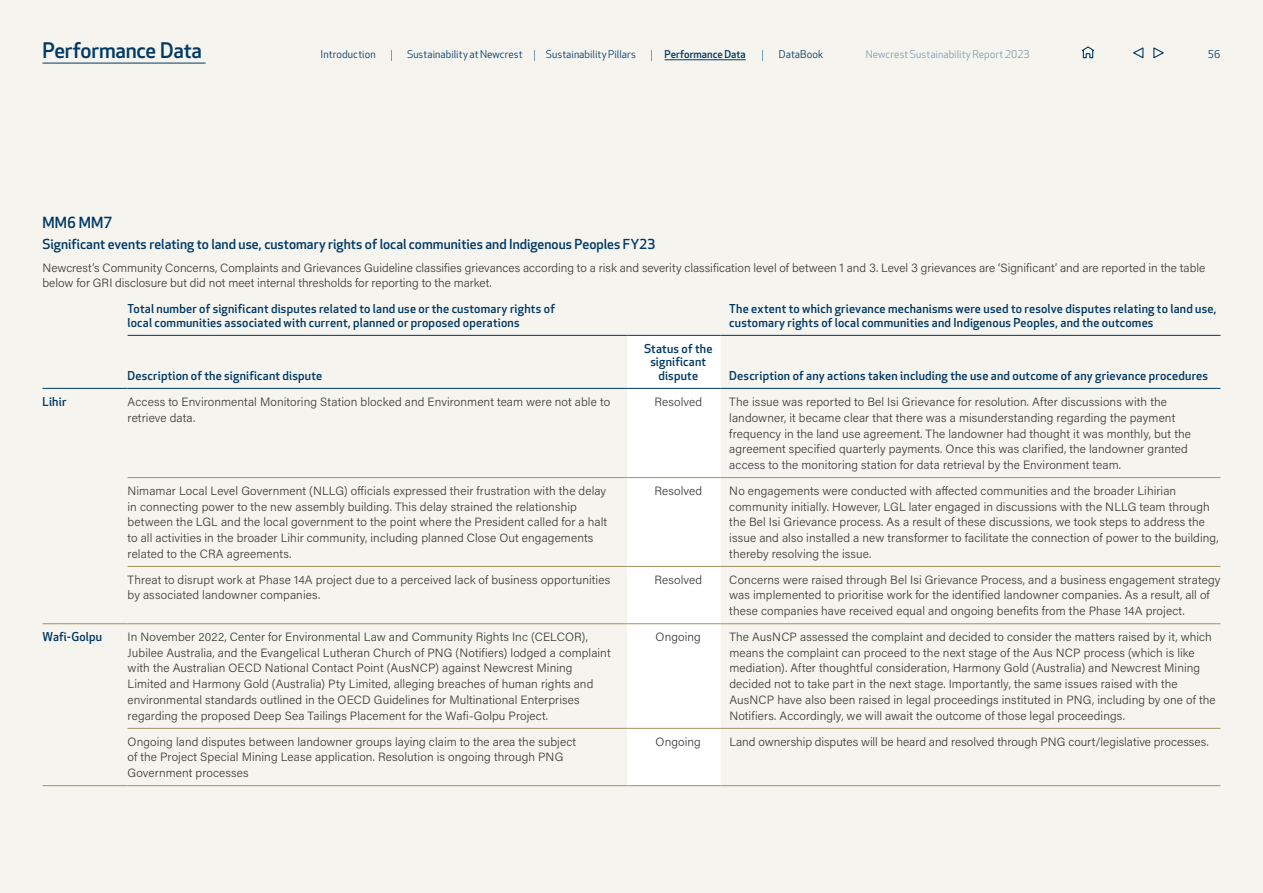
<style>
.page{position:relative;width:1263px;height:893px;background:#f6f4ef}
.page>*{position:absolute;margin:0;border:0;box-sizing:border-box;transform-origin:0 0}
.t1{font:500 21px "Apex New";letter-spacing:-.01em;color:#003964}
.t2{font:500 15px "Apex New";letter-spacing:.005em;color:#003964}
.t3{font:500 13.5px "Apex New";color:#003964}
.t4{font:300 12px/15.8px "Acumin Pro";letter-spacing:.01em;color:#3c3c3b}
.t5{font:500 12px/13.5px "Apex New";letter-spacing:.015em;color:#003964}
.t6{font:10.5px "Apex New";letter-spacing:.005em;color:#003964}
.t7{font:10.5px "Apex New";letter-spacing:.005em;color:#809cb1}
.t8{font:500 10.5px "Apex New";color:#003964}
</style>
<div class="page">
<hr style="left:43px;top:63px;width:163px;height:1px;background:#003964">
<div style="left:627px;top:336px;width:94px;height:449px;background:#fff"></div>
<hr style="left:128px;top:388px;width:499px;height:1px;background:#003964">
<hr style="left:627px;top:388px;width:94px;height:1px;background:#003964">
<hr style="left:721px;top:388px;width:499px;height:1px;background:#003964">
<hr style="left:128px;top:335px;width:499px;height:1px;background:#003964">
<hr style="left:627px;top:335px;width:94px;height:1px;background:#003964">
<hr style="left:721px;top:335px;width:499px;height:1px;background:#003964">
<hr style="left:43px;top:388px;width:85px;height:1px;background:#003964">
<hr style="left:128px;top:623px;width:499px;height:1px;background:#a39161">
<hr style="left:128px;top:728px;width:499px;height:1px;background:#a39161">
<hr style="left:128px;top:785px;width:499px;height:1px;background:#a39161">
<hr style="left:128px;top:566px;width:499px;height:1px;background:#a39161">
<hr style="left:128px;top:477px;width:499px;height:1px;background:#a39161">
<hr style="left:627px;top:566px;width:94px;height:1px;background:#a39161">
<hr style="left:627px;top:477px;width:94px;height:1px;background:#a39161">
<hr style="left:721px;top:566px;width:499px;height:1px;background:#a39161">
<hr style="left:721px;top:477px;width:499px;height:1px;background:#a39161">
<hr style="left:43px;top:623px;width:85px;height:1px;background:#a39161">
<hr style="left:627px;top:623px;width:94px;height:1px;background:#a39161">
<hr style="left:721px;top:623px;width:499px;height:1px;background:#a39161">
<hr style="left:43px;top:785px;width:85px;height:1px;background:#a39161">
<hr style="left:627px;top:728px;width:94px;height:1px;background:#a39161">
<hr style="left:627px;top:785px;width:94px;height:1px;background:#a39161">
<hr style="left:721px;top:728px;width:499px;height:1px;background:#a39161">
<hr style="left:721px;top:785px;width:499px;height:1px;background:#a39161">
<svg style="left:1082px;top:46px;width:13px;height:13px"></svg>
<hr style="left:665px;top:59px;width:81px;height:1px;background:#003964">
<svg style="left:1133px;top:47px;width:11px;height:12px"></svg>
<svg style="left:1153px;top:47px;width:11px;height:12px"></svg>
<h1 class="t1" style="left:43px;top:39px;width:161px">Performance Data</h1>
<p class="t6" style="left:321px;top:49px;width:56px">Introduction</p>
<p class="t6" style="left:407px;top:49px;width:117px">Sustainability at Newcrest</p>
<p class="t6" style="left:546px;top:49px;width:92px">Sustainability Pillars</p>
<p class="t8" style="left:665px;top:48px;width:83px">Performance Data</p>
<p class="t6" style="left:779px;top:49px;width:46px">DataBook</p>
<p class="t7" style="left:866px;top:49px;width:166px">Newcrest Sustainability Report 2023</p>
<p class="t6" style="left:1208px;top:49px;width:14px">56</p>
<p class="t2" style="left:43px;top:214px;width:71px">MM6 MM7</p>
<p class="t3" style="left:43px;top:237px;width:614px">Significant events relating to land use, customary rights of local communities and Indigenous Peoples FY23</p>
<p class="t4" style="left:43px;top:259px;width:1164px">Newcrest’s Community Concerns, Complaints and Grievances Guideline classifies grievances according to a risk and severity classification level of between 1 and 3. Level 3 grievances are ‘Significant’ and are reported in the table below for GRI disclosure but did not meet internal thresholds for reporting to the market.</p>
<p class="t5" style="left:128px;top:303px;width:429px">Total number of significant disputes related to land use or the customary rights of local communities associated with current, planned or proposed operations</p>
<p class="t5" style="left:729px;top:303px;width:489px">The extent to which grievance mechanisms were used to resolve disputes relating to land use, customary rights of local communities and Indigenous Peoples, and the outcomes</p>
<p class="t5" style="left:128px;top:369px;width:196px">Description of the significant dispute</p>
<p class="t5" style="left:644px;top:342px;width:70px;text-align:center">Status of the significant dispute</p>
<p class="t5" style="left:729px;top:369px;width:480px">Description of any actions taken including the use and outcome of any grievance procedures</p>
<p class="t5" style="left:43px;top:396px;width:25px">Lihir</p>
<p class="t4" style="left:128px;top:394px;width:484px">Access to Environmental Monitoring Station blocked and Environment team were not able to retrieve data.</p>
<p class="t4" style="left:654px;top:394px;width:49px">Resolved</p>
<p class="t4" style="left:729px;top:394px;width:463px">The issue was reported to Bel Isi Grievance for resolution. After discussions with the landowner, it became clear that there was a misunderstanding regarding the payment frequency in the land use agreement. The landowner had thought it was monthly, but the agreement specified quarterly payments. Once this was clarified, the landowner granted access to the monitoring station for data retrieval by the Environment team.</p>
<p class="t4" style="left:128px;top:482px;width:481px">Nimamar Local Level Government (NLLG) officials expressed their frustration with the delay in connecting power to the new assembly building. This delay strained the relationship between the LGL and the local government to the point where the President called for a halt to all activities in the broader Lihir community, including planned Close Out engagements related to the CRA agreements.</p>
<p class="t4" style="left:654px;top:482px;width:49px">Resolved</p>
<p class="t4" style="left:729px;top:482px;width:491px">No engagements were conducted with affected communities and the broader Lihirian community initially. However, LGL later engaged in discussions with the NLLG team through the Bel Isi Grievance process. As a result of these discussions, we took steps to address the issue and also installed a new transformer to facilitate the connection of power to the building, thereby resolving the issue.</p>
<p class="t4" style="left:128px;top:571px;width:484px">Threat to disrupt work at Phase 14A project due to a perceived lack of business opportunities by associated landowner companies.</p>
<p class="t4" style="left:654px;top:571px;width:49px">Resolved</p>
<p class="t4" style="left:729px;top:571px;width:493px">Concerns were raised through Bel Isi Grievance Process, and a business engagement strategy was implemented to prioritise work for the identified landowner companies. As a result, all of these companies have received equal and ongoing benefits from the Phase 14A project.</p>
<p class="t5" style="left:43px;top:630px;width:61px">Wafi-Golpu</p>
<p class="t4" style="left:128px;top:628px;width:484px">In November 2022, Center for Environmental Law and Community Rights Inc (CELCOR), Jubilee Australia, and the Evangelical Lutheran Church of PNG (Notifiers) lodged a complaint with the Australian OECD National Contact Point (AusNCP) against Newcrest Mining Limited and Harmony Gold (Australia) Pty Limited, alleging breaches of human rights and environmental standards outlined in the OECD Guidelines for Multinational Enterprises regarding the proposed Deep Sea Tailings Placement for the Wafi-Golpu Project.</p>
<p class="t4" style="left:656px;top:628px;width:47px">Ongoing</p>
<p class="t4" style="left:729px;top:628px;width:488px">The AusNCP assessed the complaint and decided to consider the matters raised by it, which means the complaint can proceed to the next stage of the Aus NCP process (which is like mediation). After thoughtful consideration, Harmony Gold (Australia) and Newcrest Mining decided not to take part in the next stage. Importantly, the same issues raised with the AusNCP have also been raised in legal proceedings instituted in PNG, including by one of the Notifiers. Accordingly, we will await the outcome of those legal proceedings.</p>
<p class="t4" style="left:128px;top:733px;width:450px">Ongoing land disputes between landowner groups laying claim to the area the subject of the Project Special Mining Lease application. Resolution is ongoing through PNG<br>Government processes</p>
<p class="t4" style="left:656px;top:733px;width:47px">Ongoing</p>
<p class="t4" style="left:729px;top:733px;width:481px">Land ownership disputes will be heard and resolved through PNG court/legislative processes.</p>
</div>
